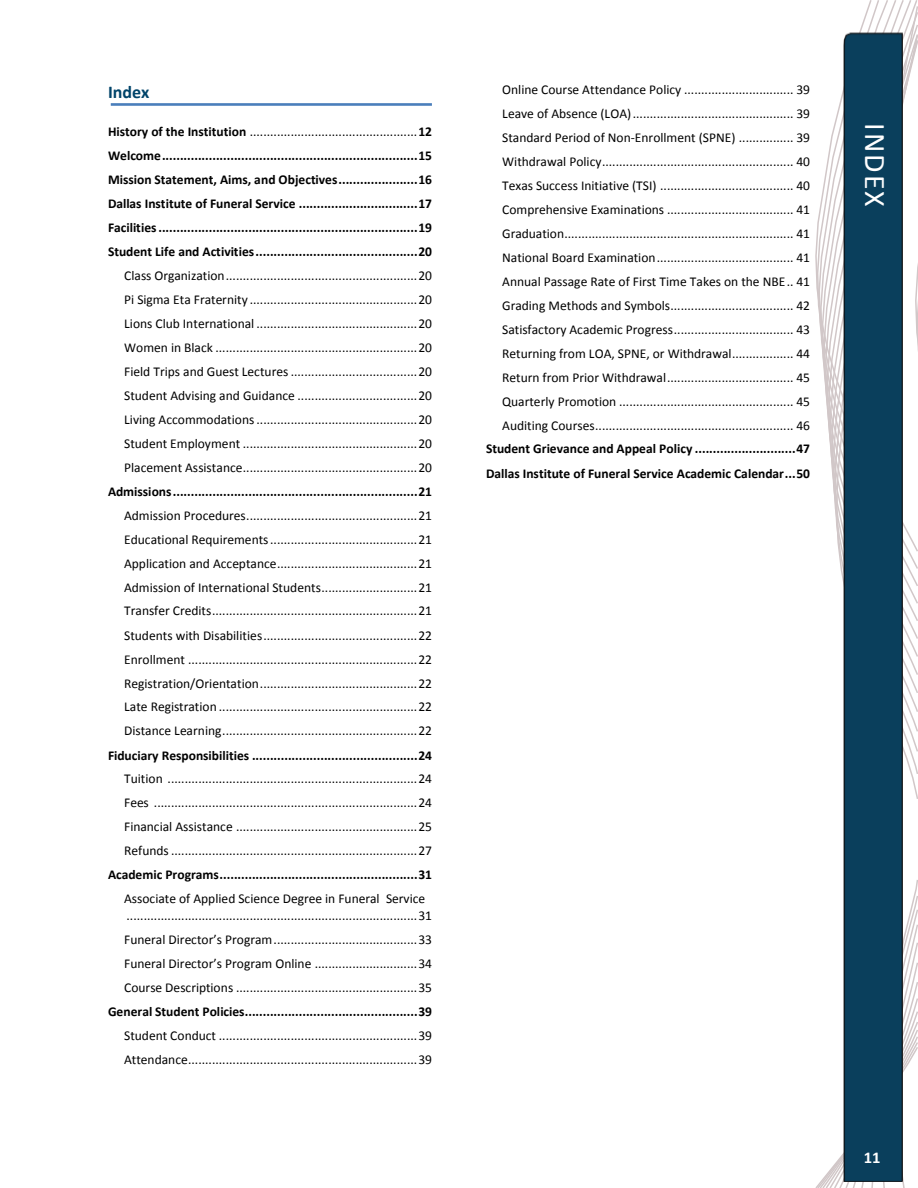
<style>
.page{position:relative;width:918px;height:1188px;background:#fff}
.page>*{position:absolute;margin:0;border:0;box-sizing:border-box;transform-origin:0 0}
.t1{font:30px "Calibri";letter-spacing:.065em;color:#fff}
.t2{font:700 18px "Calibri";color:#00446a}
.t3{font:700 16.5px "Calibri";color:#fff}
.t4{font:13.5px/24px "Calibri";color:#000;text-align:justify}
.t5{font:700 13.5px/24px "Calibri";color:#000;text-align:justify}
.s1{font-weight:400}
</style>
<div class="page">
<svg style="left:815px;top:0;width:103px;height:553px"></svg>
<div style="left:843px;top:32px;width:59px;height:846px;background:#0a3f5c"></div>
<svg style="left:815px;top:878px;width:103px;height:310px"></svg>
<svg style="left:914px;top:43px;width:4px;height:572px"></svg>
<hr style="left:111px;top:103px;width:321px;height:3px;background:#4a7ebb">
<h2 class="t2" style="left:108px;top:85px;width:43px">Index</h2>
<p class="t5" style="left:108px;top:121px;width:326px">History of the Institution <span class="s1">.................................................</span>12<br>Welcome.......................................................................15<br>Mission Statement, Aims, and Objectives......................16<br>Dallas Institute of Funeral Service .................................17<br>Facilities........................................................................19<br>Student Life and Activities.............................................20</p>
<p class="t4" style="left:124px;top:264px;width:309px">Class Organization........................................................20<br>Pi Sigma Eta Fraternity .................................................20<br>Lions Club International ...............................................20<br>Women in Black ...........................................................20<br>Field Trips and Guest Lectures .....................................20<br>Student Advising and Guidance ...................................20<br>Living Accommodations ...............................................20<br>Student Employment ...................................................20<br>Placement Assistance...................................................20</p>
<p class="t5" style="left:108px;top:480px;width:326px">Admissions....................................................................21</p>
<p class="t4" style="left:124px;top:504px;width:309px">Admission Procedures..................................................21<br>Educational Requirements...........................................21<br>Application and Acceptance.........................................21<br>Admission of International Students............................21<br>Transfer Credits............................................................21<br>Students with Disabilities.............................................22<br>Enrollment ...................................................................22<br>Registration/Orientation..............................................22<br>Late Registration ..........................................................22<br>Distance Learning.........................................................22</p>
<p class="t5" style="left:108px;top:744px;width:326px">Fiduciary Responsibilities ..............................................24</p>
<p class="t4" style="left:124px;top:768px;width:309px">Tuition .........................................................................24<br>Fees .............................................................................24<br>Financial Assistance .....................................................25<br>Refunds ........................................................................27</p>
<p class="t5" style="left:108px;top:864px;width:326px">Academic Programs.......................................................31</p>
<p class="t4" style="left:124px;top:892px;width:309px;line-height:16.6px">Associate of Applied Science Degree in Funeral Service .....................................................................................31</p>
<p class="t4" style="left:124px;top:929px;width:309px">Funeral Director’s Program..........................................33<br>Funeral Director’s Program Online ..............................34<br>Course Descriptions .....................................................35</p>
<p class="t5" style="left:108px;top:1000px;width:326px">General Student Policies................................................39</p>
<p class="t4" style="left:124px;top:1024px;width:309px">Student Conduct ..........................................................39<br>Attendance...................................................................39</p>
<p class="t4" style="left:502px;top:78px;width:309px">Online Course Attendance Policy ................................ 39<br>Leave of Absence (LOA)............................................... 39<br>Standard Period of Non-Enrollment (SPNE) ................ 39<br>Withdrawal Policy........................................................ 40<br>Texas Success Initiative (TSI) ....................................... 40<br>Comprehensive Examinations ..................................... 41<br>Graduation................................................................... 41<br>National Board Examination........................................ 41<br>Annual Passage Rate of First Time Takes on the NBE.. 41<br>Grading Methods and Symbols.................................... 42<br>Satisfactory Academic Progress................................... 43<br>Returning from LOA, SPNE, or Withdrawal.................. 44<br>Return from Prior Withdrawal..................................... 45<br>Quarterly Promotion ................................................... 45<br>Auditing Courses.......................................................... 46</p>
<p class="t5" style="left:486px;top:438px;width:326px">Student Grievance and Appeal Policy ............................47<br>Dallas Institute of Funeral Service Academic Calendar...50</p>
<h1 class="t1" style="left:888px;top:123px;width:85px;rotate:90deg">INDEX</h1>
<p class="t3" style="left:864px;top:1151px;width:18px">11</p>
</div>
